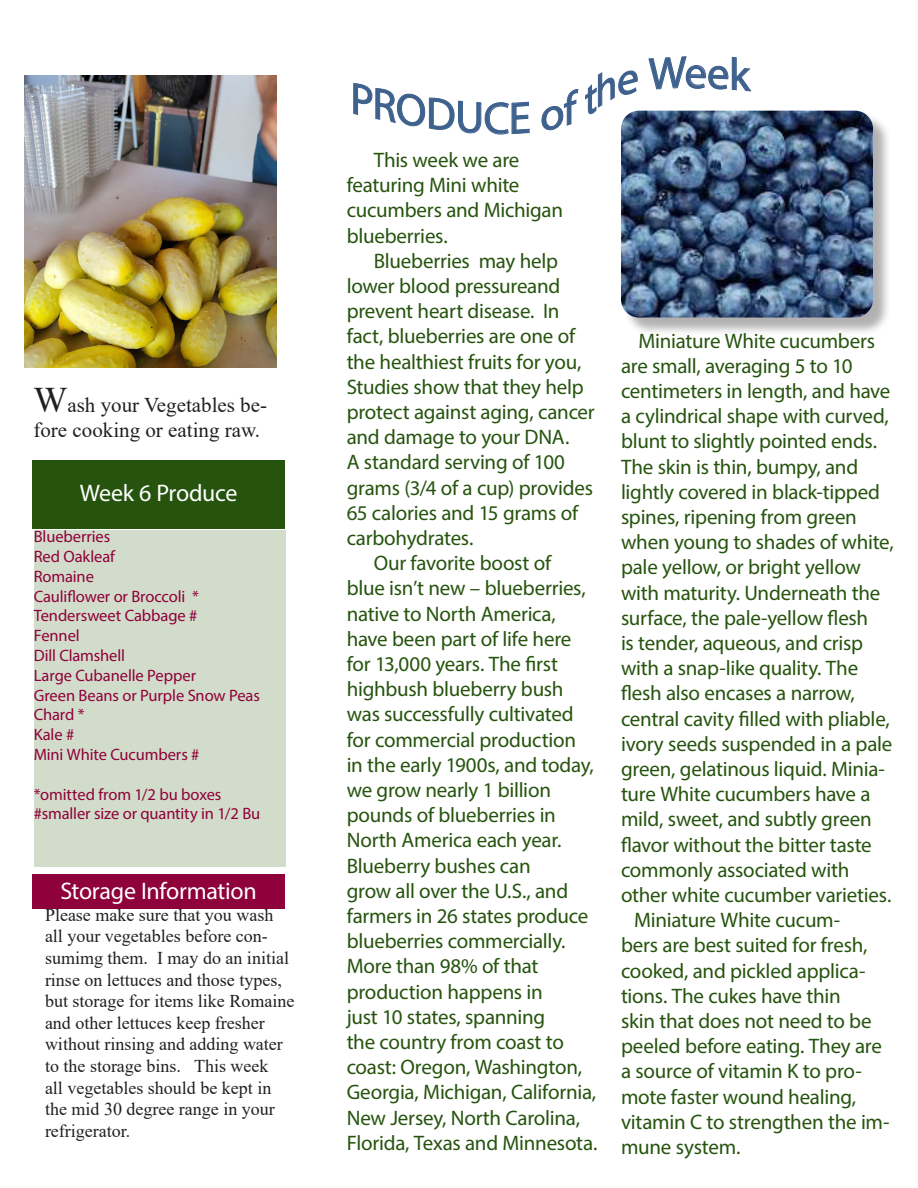
<style>
.page{position:relative;width:918px;height:1188px;background:#fff}
.page>*{position:absolute;margin:0;border:0;box-sizing:border-box;transform-origin:0 0}
.t1{font:24px "Myriad Pro";letter-spacing:-.01em;color:#fff}
.Garden___Weather{font:21px/25.2px "Myriad Pro";letter-spacing:-.015em;color:#26540e}
.t2{font:21px/25.2px "Times New Roman";color:#231f20}
.t3{font:18px/21.6px "Times New Roman";color:#231f20}
.Paragraph_Style_1{font:16.5px "Myriad Pro";letter-spacing:-.005em;color:#8e013a}
.s1{font-size:36px}
</style>
<div class="page">
<div style="left:33px;top:460px;width:252px;height:68px;background:#26540e"></div>
<div style="left:34px;top:530px;width:252px;height:336px;background:#d2dcca"></div>
<div style="left:623px;top:113px;width:269px;height:223px;background:#231f20;opacity:.35"></div>
<img style="left:621px;top:111px;width:252px;height:207px">
<div style="left:33px;top:874px;width:252px;height:34px;background:#8e013a"></div>
<img style="left:25px;top:76px;width:252px;height:291px">
<svg style="left:621px;top:110px;width:16px;height:8px"></svg>
<p class="t2" style="left:33px;top:392px;width:235px"><span class="s1">W</span>ash your Vegetables be&shy;fore cooking or eating raw.</p>
<p class="t1" style="left:80px;top:478px;width:159px">Week 6 Produce</p>
<p class="Paragraph_Style_1" style="left:34px;top:527px;width:78px">Blueberries</p>
<p class="Paragraph_Style_1" style="left:34px;top:546px;width:83px">Red Oakleaf</p>
<p class="Paragraph_Style_1" style="left:34px;top:566px;width:62px">Romaine</p>
<p class="Paragraph_Style_1" style="left:34px;top:586px;width:167px">Cauliflower or Broccoli *</p>
<p class="Paragraph_Style_1" style="left:34px;top:606px;width:165px">Tendersweet Cabbage #</p>
<p class="Paragraph_Style_1" style="left:34px;top:626px;width:48px">Fennel</p>
<p class="Paragraph_Style_1" style="left:34px;top:645px;width:93px">Dill Clamshell</p>
<p class="Paragraph_Style_1" style="left:34px;top:665px;width:164px">Large Cubanelle Pepper</p>
<p class="Paragraph_Style_1" style="left:34px;top:685px;width:228px">Green Beans or Purple Snow Peas</p>
<p class="Paragraph_Style_1" style="left:34px;top:705px;width:52px">Chard *</p>
<p class="Paragraph_Style_1" style="left:34px;top:725px;width:42px">Kale #</p>
<p class="Paragraph_Style_1" style="left:34px;top:744px;width:167px">Mini White Cucumbers #</p>
<p class="Paragraph_Style_1" style="left:34px;top:784px;width:189px">*omitted from 1/2 bu boxes</p>
<p class="Paragraph_Style_1" style="left:34px;top:804px;width:228px">#smaller size or quantity in 1/2 Bu</p>
<p class="t1" style="left:61px;top:876px;width:198px">Storage Information</p>
<p class="t3" style="left:45px;top:903px;width:251px">Please make sure that you wash all your vegetables before con&shy;sumimg them. I may do an initial rinse on lettuces and those types, but storage for items like Romaine and other lettuces keep fresher without rinsing and adding water to the storage bins. This week<br>all vegetables should be kept in the mid 30 degree range in your refrigerator.</p>
<p class="Garden___Weather" style="left:347px;top:147px;width:218px;text-indent:27px">This week we are featuring Mini white cucumbers and Michigan blueberries.</p>
<p class="Garden___Weather" style="left:347px;top:248px;width:250px;text-indent:27px">Blueberries may help lower blood pressureand prevent heart disease. In fact, blueberries are one of the healthiest fruits for you,<br>Studies show that they help protect against aging, cancer and damage to your DNA.<br>A standard serving of 100 grams (3/4 of a cup) provides<br>65 calories and 15 grams of carbohydrates.</p>
<p class="Garden___Weather" style="left:347px;top:550px;width:252px;text-indent:27px">Our favorite boost of<br>blue isn’t new – blueberries, native to North America, have been part of life here for 13,000 years. The first highbush blueberry bush was successfully cultivated for commercial production in the early 1900s, and today, we grow nearly 1 billion pounds of blueberries in<br>North America each year.<br>Blueberry bushes can<br>grow all over the U.S., and farmers in 26 states produce blueberries commercially.<br>More than 98% of that production happens in<br>just 10 states, spanning<br>the country from coast to coast: Oregon, Washington,<br>Georgia, Michigan, California,<br>New Jersey, North Carolina,<br>Florida, Texas and Minnesota.</p>
<p class="Garden___Weather" style="left:621px;top:328px;width:274px;text-indent:18px">Miniature White cucumbers are small, averaging 5 to 10 centimeters in length, and have a cylindrical shape with curved, blunt to slightly pointed ends.<br>The skin is thin, bumpy, and lightly covered in black-tipped spines, ripening from green when young to shades of white, pale yellow, or bright yellow with maturity. Underneath the surface, the pale-yellow flesh<br>is tender, aqueous, and crisp with a snap-like quality. The flesh also encases a narrow, central cavity filled with pliable, ivory seeds suspended in a pale green, gelatinous liquid. Minia&shy;ture White cucumbers have a mild, sweet, and subtly green flavor without the bitter taste commonly associated with other white cucumber varieties.</p>
<p class="Garden___Weather" style="left:621px;top:907px;width:270px;text-indent:13px">Miniature White cucum-<br>bers are best suited for fresh, cooked, and pickled applica&shy;tions. The cukes have thin<br>skin that does not need to be peeled before eating. They are a source of vitamin K to pro&shy;mote faster wound healing, vitamin C to strengthen the im&shy;mune system.</p>
</div>
